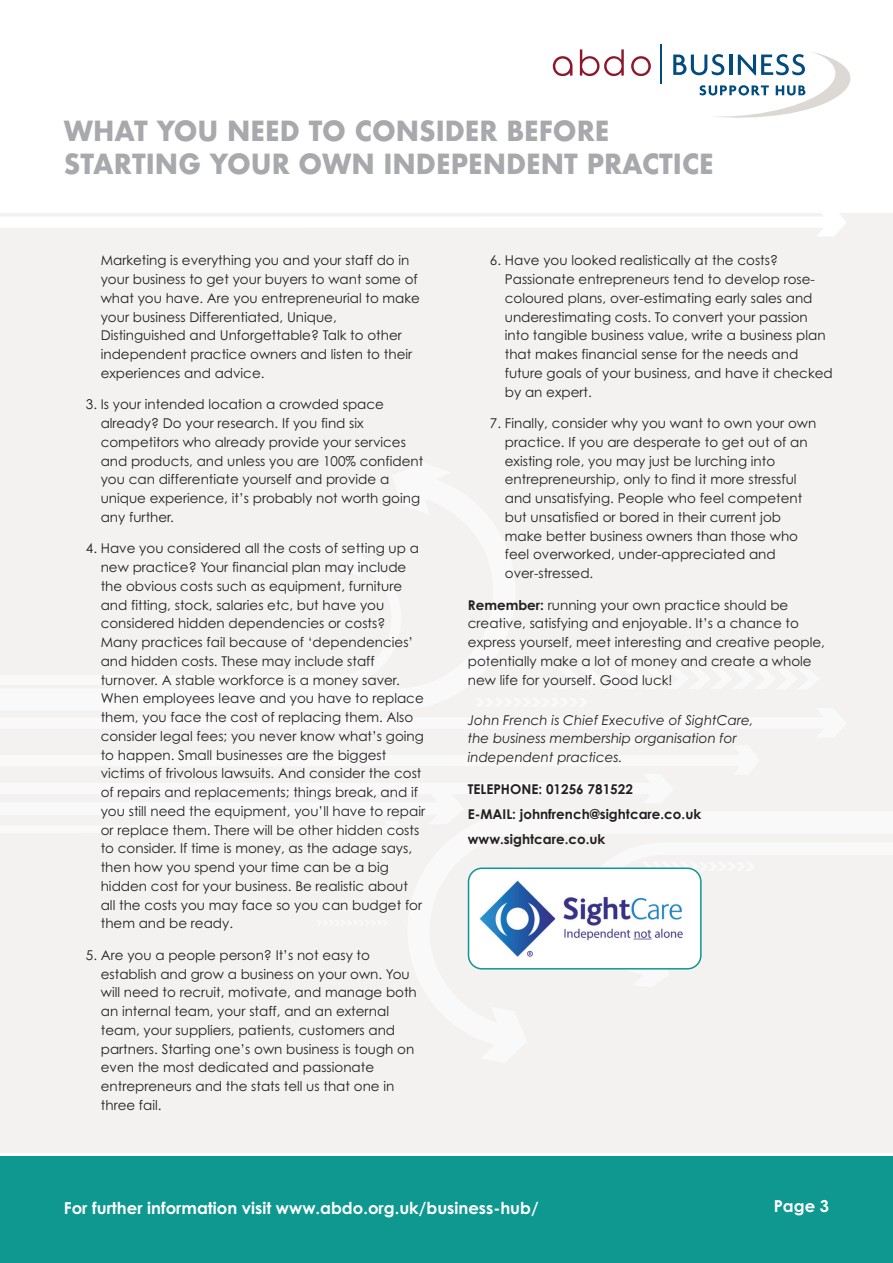
<style>
.page{position:relative;width:893px;height:1263px;background:#fff}
.page>*{position:absolute;margin:0;border:0;box-sizing:border-box;transform-origin:0 0}
.t1{font:700 27px/33px "Futura";color:#a8a9ad;scale:.95 1}
.t2{font:700 16.5px "Century Gothic";color:#fff}
.t3{font:13.5px/18.8px "Century Gothic";color:#231f20}
.t4{font:italic 13.5px/18.8px "Century Gothic";color:#231f20}
.t5{font:700 13.5px/25.2px "Century Gothic";color:#231f20}
.s1{font-weight:700}
</style>
<div class="page">
<div style="left:0;top:213px;width:893px;height:939px;background:#f3f2f1"></div>
<div style="left:0;top:1157px;width:893px;height:106px;background:#0e988f"></div>
<hr style="left:660px;top:44px;width:2px;height:40px;background:#024b7e">
<svg style="left:580px;top:49px;width:44px;height:27px"></svg>
<svg style="left:631px;top:56px;width:20px;height:20px"></svg>
<svg style="left:553px;top:56px;width:19px;height:20px"></svg>
<svg style="left:673px;top:51px;width:177px;height:67px"></svg>
<svg style="left:0;top:213px;width:846px;height:23px"></svg>
<svg style="left:468px;top:867px;width:234px;height:102px"></svg>
<h1 class="t1" style="left:64px;top:115px;width:686px">WHAT YOU NEED TO CONSIDER BEFORE<br>STARTING YOUR OWN INDEPENDENT PRACTICE</h1>
<p class="t3" style="left:101px;top:251px;width:321px">Marketing is everything you and your staff do in your business to get your buyers to want some of what you have. Are you entrepreneurial to make your business Differentiated, Unique, Distinguished and Unforgettable? Talk to other independent practice owners and listen to their experiences and advice.</p>
<p class="t3" style="left:101px;top:395px;width:324px;text-indent:-15px">3. Is your intended location a crowded space already? Do your research. If you find six competitors who already provide your services and products, and unless you are 100% confident you can differentiate yourself and provide a unique experience, it’s probably not worth going any further.</p>
<p class="t3" style="left:101px;top:539px;width:326px;text-indent:-15px">4. Have you considered all the costs of setting up a new practice? Your financial plan may include the obvious costs such as equipment, furniture and fitting, stock, salaries etc, but have you considered hidden dependencies or costs?<br>Many practices fail because of ‘dependencies’ and hidden costs. These may include staff turnover. A stable workforce is a money saver.<br>When employees leave and you have to replace them, you face the cost of replacing them. Also consider legal fees; you never know what’s going to happen. Small businesses are the biggest victims of frivolous lawsuits. And consider the cost of repairs and replacements; things break, and if you still need the equipment, you’ll have to repair or replace them. There will be other hidden costs to consider. If time is money, as the adage says, then how you spend your time can be a big hidden cost for your business. Be realistic about all the costs you may face so you can budget for them and be ready.</p>
<p class="t3" style="left:101px;top:946px;width:318px;text-indent:-15px">5. Are you a people person? It’s not easy to establish and grow a business on your own. You will need to recruit, motivate, and manage both an internal team, your staff, and an external team, your suppliers, patients, customers and partners. Starting one’s own business is tough on even the most dedicated and passionate entrepreneurs and the stats tell us that one in three fail.</p>
<p class="t3" style="left:505px;top:251px;width:329px;text-indent:-15px">6. Have you looked realistically at the costs?<br>Passionate entrepreneurs tend to develop rose&shy;coloured plans, over-estimating early sales and underestimating costs. To convert your passion into tangible business value, write a business plan that makes financial sense for the needs and future goals of your business, and have it checked by an expert.</p>
<p class="t3" style="left:505px;top:414px;width:313px;text-indent:-15px">7. Finally, consider why you want to own your own practice. If you are desperate to get out of an existing role, you may just be lurching into entrepreneurship, only to find it more stressful and unsatisfying. People who feel competent but unsatisfied or bored in their current job make better business owners than those who feel overworked, under-appreciated and over-stressed.</p>
<p class="t3" style="left:468px;top:595px;width:359px"><span class="s1">Remember:</span> running your own practice should be creative, satisfying and enjoyable. It’s a chance to express yourself, meet interesting and creative people, potentially make a lot of money and create a whole new life for yourself. Good luck!</p>
<p class="t4" style="left:468px;top:710px;width:287px">John French is Chief Executive of SightCare, the business membership organisation for independent practices.</p>
<p class="t5" style="left:468px;top:776px;width:235px">TELEPHONE: 01256 781522<br>E-MAIL: johnfrench@sightcare.co.uk www.sightcare.co.uk</p>
<p class="t2" style="left:64px;top:1198px;width:476px">For further information visit www.abdo.org.uk/business-hub/</p>
<p class="t2" style="left:774px;top:1196px;width:57px">Page 3</p>
</div>
